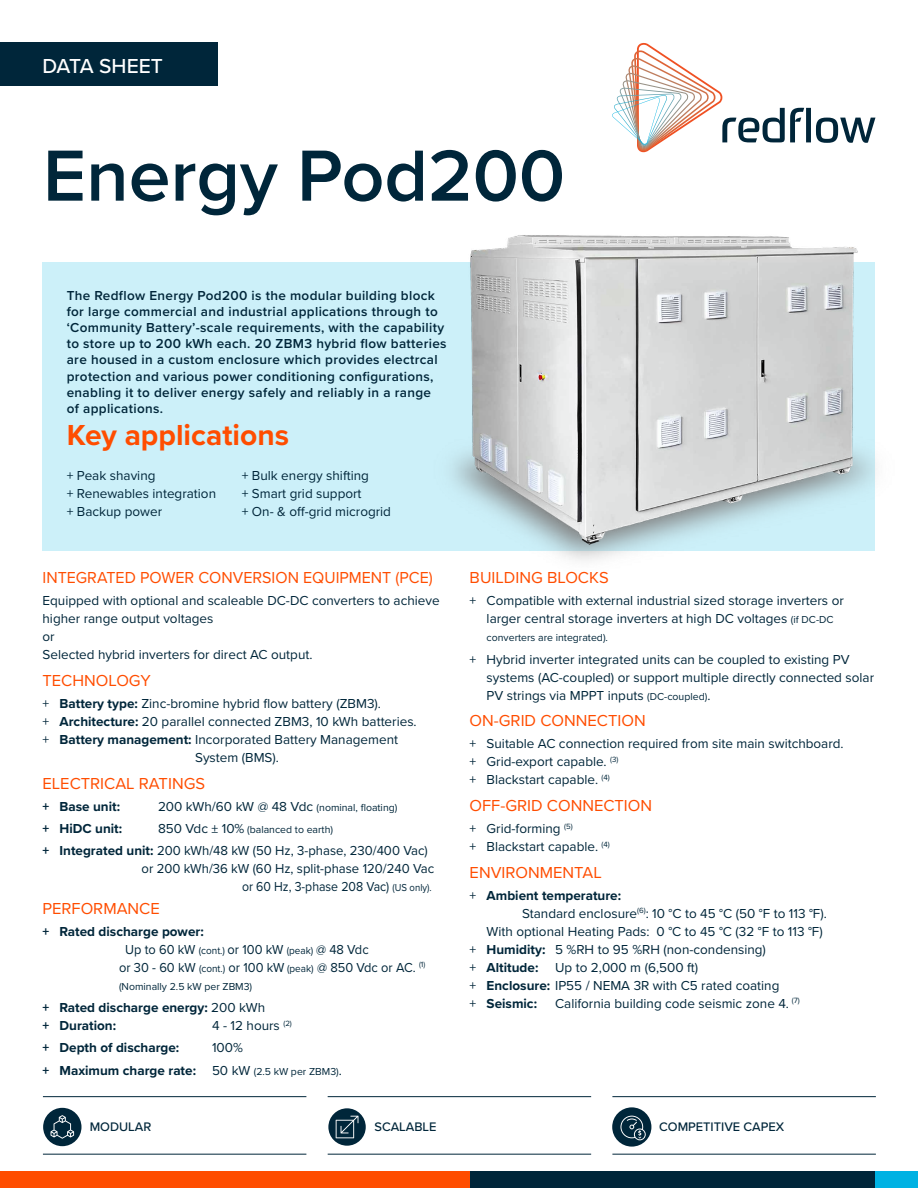
<style>
.page{position:relative;width:918px;height:1188px;background:#fff}
.page>*{position:absolute;margin:0;border:0;box-sizing:border-box;transform-origin:0 0}
.t1{font:600 75px "Proxima Nova";color:#00263a}
.t2{font:700 30px "Proxima Nova";color:#ff4d00}
.t3{font:500 21px "Proxima Nova";color:#fff}
.t4{font:16.5px "Proxima Nova";color:#ff4d00}
.t5{font:13.5px/18px "Proxima Nova";color:#00263a}
.t6{font:600 13.5px/16.2px "Proxima Nova";letter-spacing:.025em;color:#00263a}
.t7{font:700 13.5px/18px "Proxima Nova";color:#00263a}
.t8{font:13.5px "Proxima Nova";color:#00263a;scale:.95 1}
.t9{font:13.5px "Proxima Nova";color:#00263a;scale:.91 1}
.t10{font:500 12.9px "Proxima Nova";color:#00263a}
.t11{font:10.5px "Proxima Nova";color:#00263a}
.s1{font-weight:700}
.s2{font-size:13.5px}
.s3{font-size:10.5px}
.s4{font-weight:400}
.s5{font-weight:400;font-size:10.5px}
</style>
<div class="page">
<svg style="left:612px;top:43px;width:263px;height:109px"></svg>
<div style="left:0;top:43px;width:218px;height:43px;background:#00263a"></div>
<div style="left:404px;top:1171px;width:471px;height:17px;background:#00263a"></div>
<div style="left:0;top:1171px;width:470px;height:17px;background:#ff4d00"></div>
<div style="left:875px;top:1171px;width:43px;height:17px;background:#00b2e3"></div>
<div style="left:43px;top:262px;width:832px;height:289px;background:#ccf0f9"></div>
<hr style="left:43px;top:1096px;width:263px;height:1px;background:#00263a">
<hr style="left:43px;top:1154px;width:263px;height:1px;background:#00263a">
<hr style="left:328px;top:1096px;width:263px;height:1px;background:#00263a">
<hr style="left:328px;top:1154px;width:263px;height:1px;background:#00263a">
<hr style="left:612px;top:1096px;width:264px;height:1px;background:#00263a">
<hr style="left:612px;top:1154px;width:264px;height:1px;background:#00263a">
<div style="left:43px;top:1108px;width:39px;height:38px;background:#00263a;border-radius:50%"></div>
<svg style="left:51px;top:1115px;width:23px;height:24px"></svg>
<svg style="left:328px;top:1108px;width:38px;height:38px"></svg>
<svg style="left:336px;top:1116px;width:22px;height:22px"></svg>
<div style="left:612px;top:1107px;width:39px;height:40px;background:#00263a;border-radius:50%"></div>
<svg style="left:620px;top:1116px;width:26px;height:24px"></svg>
<img style="left:452px;top:235px;width:422px;height:326px">
<h3 class="t3" style="left:43px;top:50px;width:122px">DATA SHEET</h3>
<h1 class="t1" style="left:43px;top:120px;width:524px">Energy Pod200</h1>
<p class="t6" style="left:67px;top:287px;width:381px">The Redflow Energy Pod200 is the modular building block for large commercial and industrial applications through to ‘Community Battery’-scale requirements, with the capability to store up to 200 kWh each. 20 ZBM3 hybrid flow batteries are housed in a custom enclosure which provides electrcal protection and various power conditioning configurations, enabling it to deliver energy safely and reliably in a range of applications.</p>
<h2 class="t2" style="left:67px;top:413px;width:224px">Key applications</h2>
<p class="t5" style="left:67px;top:466px;width:151px">+ Peak shaving<br>+ Renewables integration + Backup power</p>
<p class="t5" style="left:242px;top:466px;width:151px">+ Bulk energy shifting<br>+ Smart grid support<br>+ On- &amp; off-grid microgrid</p>
<p class="t4" style="left:43px;top:565px;width:392px">INTEGRATED POWER CONVERSION EQUIPMENT (PCE)</p>
<p class="t5" style="left:43px;top:591px;width:399px">Equipped with optional and scaleable DC-DC converters to achieve higher range output voltages<br>or<br>Selected hybrid inverters for direct AC output.</p>
<p class="t4" style="left:43px;top:668px;width:110px">TECHNOLOGY</p>
<p class="t5" style="left:43px;top:694px;width:340px">+ <span class="s1">Battery type:</span> Zinc-bromine hybrid flow battery (ZBM3).</p>
<p class="t5" style="left:43px;top:712px;width:376px">+ <span class="s1">Architecture:</span> 20 parallel connected ZBM3, 10 kWh batteries.</p>
<p class="t5" style="left:43px;top:730px;width:357px">+ <span class="s1">Battery management:</span> Incorporated Battery Management</p>
<p class="t5" style="left:195px;top:748px;width:85px">System (BMS).</p>
<p class="t4" style="left:43px;top:771px;width:164px">ELECTRICAL RATINGS</p>
<p class="t7" style="left:43px;top:797px;width:79px">+ Base unit:</p>
<p class="t11" style="left:158px;top:800px;width:241px"><span class="s2">200 kWh/60 kW @ 48 Vdc</span> (nominal, floating)</p>
<p class="t7" style="left:43px;top:819px;width:81px">+ HiDC unit:</p>
<p class="t11" style="left:158px;top:822px;width:177px"><span class="s2">850 Vdc ± 10%</span> (balanced to earth)</p>
<p class="t5" style="left:43px;top:841px;width:387px"><span class="s1">+ Integrated unit:</span> 200 kWh/48 kW (50 Hz, 3-phase, 230/400 Vac)</p>
<p class="t5" style="left:142px;top:859px;width:294px">or 200 kWh/36 kW (60 Hz, split-phase 120/240 Vac</p>
<p class="t9" style="left:242px;top:877px;width:210px">or 60 Hz, 3-phase 208 Vac) <span class="s3">(US only).</span></p>
<p class="t4" style="left:43px;top:896px;width:119px">PERFORMANCE</p>
<p class="t7" style="left:43px;top:922px;width:163px">+ Rated discharge power:</p>
<p class="t8" style="left:125px;top:939px;width:258px">Up to 60 kW <span class="s3">(cont.)</span> or 100 kW <span class="s3">(peak)</span> @ 48 Vdc</p>
<p class="t8" style="left:119px;top:957px;width:324px">or 30 - 60 kW <span class="s3">(cont.)</span> or 100 kW <span class="s3">(peak)</span> @ 850 Vdc or AC. <sup>(1)</sup></p>
<p class="t11" style="left:119px;top:979px;width:135px">(Nominally 2.5 kW per ZBM3)</p>
<p class="t7" style="left:43px;top:998px;width:224px">+ Rated discharge energy: <span class="s4">200 kWh </span>+ Duration:</p>
<p class="t5" style="left:212px;top:1016px;width:81px">4 - 12 hours <sup>(2)</sup></p>
<p class="t7" style="left:43px;top:1039px;width:138px">+ Depth of discharge:</p>
<p class="t7" style="left:43px;top:1036px;width:301px;line-height:22.2px;text-indent:170px"><span class="s4">100%<br></span>+ Maximum charge rate: <span class="s4">50 kW</span> <span class="s5">(2.5 kW per ZBM3)</span><span class="s4">.</span></p>
<p class="t4" style="left:470px;top:565px;width:141px">BUILDING BLOCKS</p>
<p class="t5" style="left:470px;top:591px;width:376px;text-align:center">+ Compatible with external industrial sized storage inverters or larger central storage inverters at high DC voltages <span class="s3">(if DC-DC</span></p>
<p class="t11" style="left:487px;top:630px;width:123px">converters are integrated).</p>
<p class="t5" style="left:487px;top:650px;width:389px;text-indent:-17px">+ Hybrid inverter integrated units can be coupled to existing PV systems (AC-coupled) or support multiple directly connected solar<br>PV strings via MPPT inputs <span class="s3">(DC-coupled)</span>.</p>
<p class="t4" style="left:470px;top:708px;width:178px">ON-GRID CONNECTION</p>
<p class="t5" style="left:470px;top:734px;width:376px">+ Suitable AC connection required from site main switchboard. + Grid-export capable. <sup>(3)<br></sup>+ Blackstart capable. <sup>(4)</sup></p>
<p class="t4" style="left:470px;top:793px;width:184px">OFF-GRID CONNECTION</p>
<p class="t5" style="left:470px;top:819px;width:142px">+ Grid-forming <sup>(5)<br></sup>+ Blackstart capable. <sup>(4)</sup></p>
<p class="t4" style="left:470px;top:860px;width:134px">ENVIRONMENTAL</p>
<p class="t7" style="left:470px;top:886px;width:153px"><span class="s4">+</span> Ambient temperature:</p>
<p class="t5" style="left:522px;top:904px;width:306px">Standard enclosure<sup>(6)</sup>: 10 °C to 45 °C (50 °F to 113 °F).</p>
<p class="t5" style="left:487px;top:922px;width:338px">With optional Heating Pads: 0 °C to 45 °C (32 °F to 113 °F)</p>
<p class="t5" style="left:470px;top:940px;width:298px">+ <span class="s1">Humidity:</span> 5 %RH to 95 %RH (non-condensing)</p>
<p class="t5" style="left:470px;top:958px;width:230px">+ <span class="s1">Altitude:</span> Up to 2,000 m (6,500 ft)</p>
<p class="t5" style="left:470px;top:976px;width:311px">+ <span class="s1">Enclosure:</span> IP55 / NEMA 3R with C5 rated coating</p>
<p class="t7" style="left:470px;top:994px;width:69px"><span class="s4">+</span> Seismic:</p>
<p class="t5" style="left:555px;top:994px;width:246px">California building code seismic zone 4. <sup>(7)</sup></p>
<p class="t10" style="left:90px;top:1117px;width:63px">MODULAR</p>
<p class="t10" style="left:374px;top:1117px;width:64px">SCALABLE</p>
<p class="t10" style="left:659px;top:1117px;width:127px">COMPETITIVE CAPEX</p>
</div>
